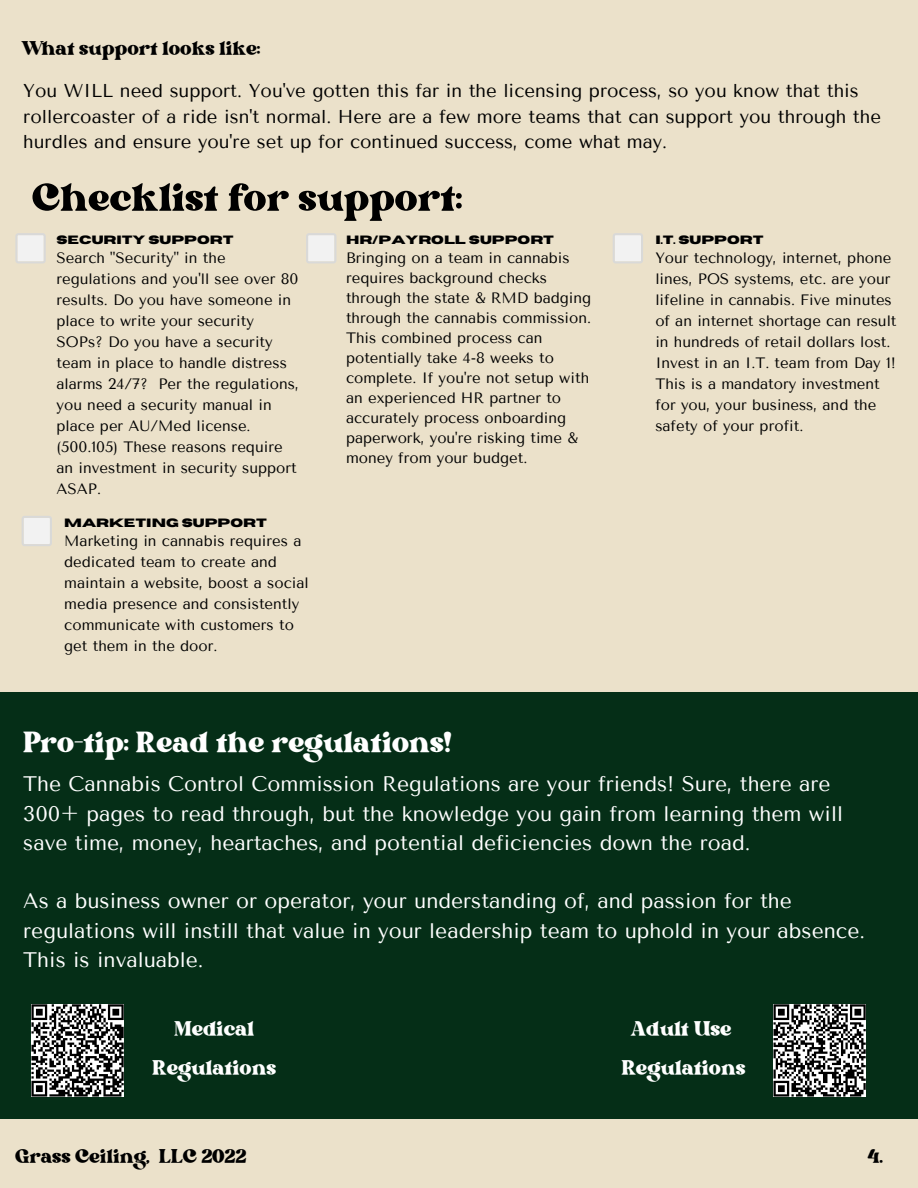
<style>
.page{position:relative;width:918px;height:1188px;background:#ebe1ca}
.page>*{position:absolute;margin:0;border:0;box-sizing:border-box;transform-origin:0 0}
.t1{font:54px "Bright";color:#000}
.t2{font:40.5px "Bright";color:#fff}
.t3{font:28.5px/39.3px "Bright";color:#fff;text-align:center}
.t4{font:27px "Bright";color:#000}
.t5{font:21px/29.2px "Tenor Sans";color:#fff}
.t6{font:18.6px/25.8px "Tenor Sans";color:#000}
.t7{font:15px/21px "Tenor Sans";color:#000}
.t8{font:700 12px "Horizon";color:#000}
</style>
<div class="page">
<hr style="left:0;top:1118px;width:918px;height:1px;background:#000">
<div style="left:0;top:692px;width:918px;height:426px;background:#052e17"></div>
<svg style="left:31px;top:1004px;width:93px;height:93px"></svg>
<svg style="left:773px;top:1004px;width:93px;height:93px"></svg>
<svg style="left:15px;top:233px;width:31px;height:30px"></svg>
<svg style="left:306px;top:233px;width:30px;height:30px"></svg>
<svg style="left:613px;top:233px;width:30px;height:30px"></svg>
<svg style="left:22px;top:516px;width:30px;height:30px"></svg>
<h3 class="t4" style="left:22px;top:37px;width:240px">What support looks like:</h3>
<p class="t6" style="left:23px;top:78px;width:859px">You WILL need support. You've gotten this far in the licensing process, so you know that this rollercoaster of a ride isn't normal. Here are a few more teams that can support you through the hurdles and ensure you're set up for continued success, come what may.</p>
<h1 class="t1" style="left:32px;top:174px;width:432px">Checklist for support:</h1>
<p class="t8" style="left:57px;top:234px;width:179px">SECURITY SUPPORT</p>
<p class="t7" style="left:57px;top:247px;width:244px">Search "Security" in the regulations and you'll see over 80 results. Do you have someone in place to write your security<br>SOPs? Do you have a security team in place to handle distress alarms 24/7? Per the regulations, you need a security manual in place per AU/Med license. (500.105) These reasons require an investment in security support<br>ASAP.</p>
<p class="t8" style="left:655px;top:234px;width:110px">I.T. SUPPORT</p>
<p class="t7" style="left:655px;top:247px;width:243px">Your technology, internet, phone lines, POS systems, etc. are your lifeline in cannabis. Five minutes of an internet shortage can result in hundreds of retail dollars lost.<br>Invest in an I.T. team from Day 1!<br>This is a mandatory investment for you, your business, and the safety of your profit.</p>
<p class="t8" style="left:346px;top:234px;width:210px">HR/PAYROLL SUPPORT</p>
<p class="t7" style="left:346px;top:248px;width:247px;line-height:20px">Bringing on a team in cannabis requires background checks through the state &amp; RMD badging through the cannabis commission.<br>This combined process can potentially take 4-8 weeks to complete. If you're not setup with an experienced HR partner to accurately process onboarding paperwork, you're risking time &amp; money from your budget.</p>
<p class="t8" style="left:64px;top:517px;width:204px">MARKETING SUPPORT</p>
<p class="t7" style="left:64px;top:530px;width:246px">Marketing in cannabis requires a dedicated team to create and maintain a website, boost a social media presence and consistently communicate with customers to get them in the door.</p>
<h2 class="t2" style="left:24px;top:725px;width:430px">Pro-tip: Read the regulations!</h2>
<h3 class="t5" style="left:23px;top:770px;width:821px">The Cannabis Control Commission Regulations are your friends! Sure, there are<br>300+ pages to read through, but the knowledge you gain from learning them will save time, money, heartaches, and potential deficiencies down the road.</h3>
<h3 class="t5" style="left:23px;top:887px;width:843px">As a business owner or operator, your understanding of, and passion for the regulations will instill that value in your leadership team to uphold in your absence.<br>This is invaluable.</h3>
<h3 class="t3" style="left:153px;top:1011px;width:125px">Medical<br>Regulations</h3>
<h3 class="t3" style="left:622px;top:1011px;width:125px">Adult Use<br>Regulations</h3>
<h3 class="t4" style="left:15px;top:1144px;width:233px">Grass Ceiling, LLC 2022</h3>
<h3 class="t4" style="left:868px;top:1144px;width:17px">4.</h3>
</div>
